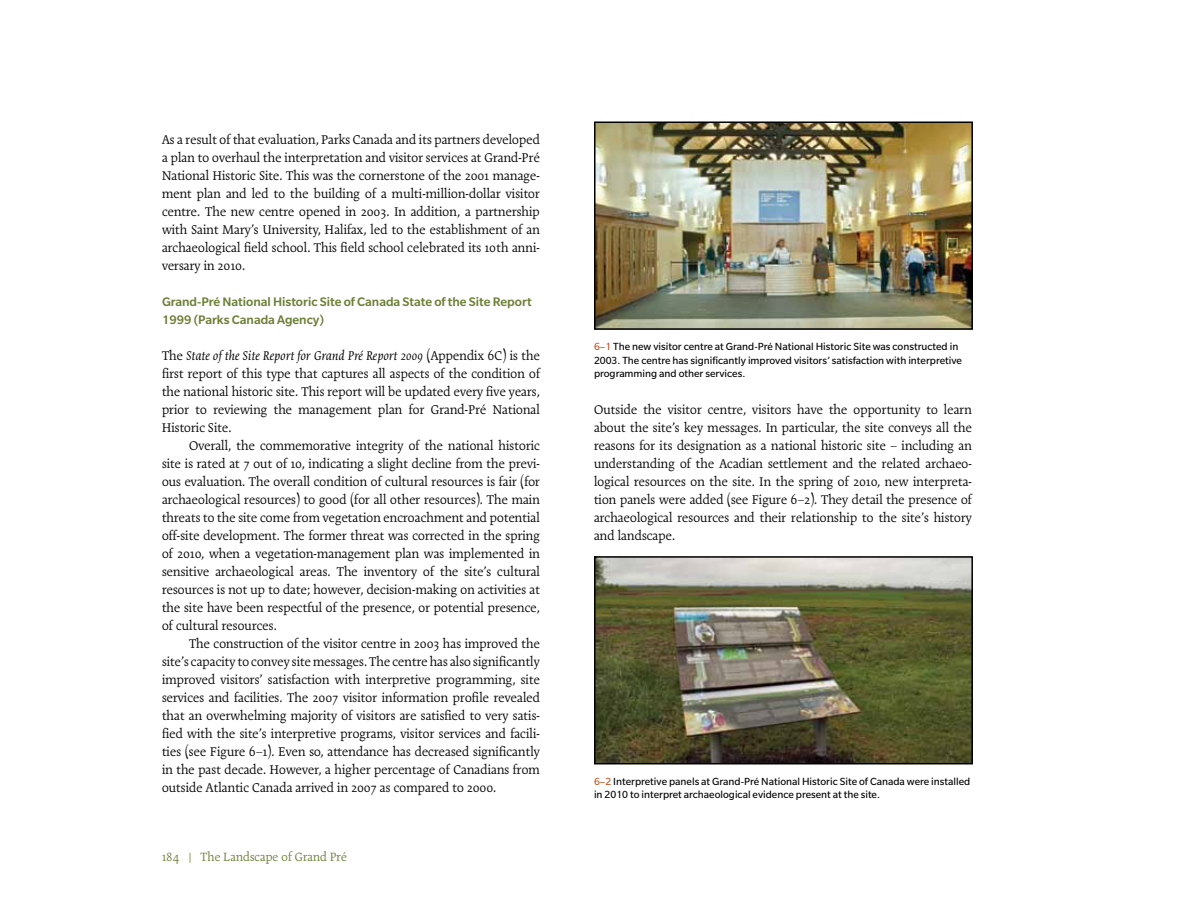
<style>
.page{position:relative;width:1188px;height:918px;background:#fff}
.page>*{position:absolute;margin:0;border:0;box-sizing:border-box;transform-origin:0 0}
.t1{font:14.25px/18px "Cartier";color:#000;text-align:justify}
.t2{font:500 13.5px/18px "Slate Std";color:#6b7f36}
.t3{font:13.5px "Cartier";color:#6b7f36}
.t4{font:11.25px/13.5px "Slate Std";color:#000}
.s1{font-style:italic}
.s2{font-style:inherit}
.s3{color:#be4f18}
</style>
<div class="page">
<img style="left:597px;top:125px;width:373px;height:202px">
<div style="left:594px;top:122px;width:379px;height:208px;border:2px solid #000"></div>
<img style="left:597px;top:559px;width:373px;height:202px">
<div style="left:594px;top:556px;width:379px;height:208px;border:2px solid #000"></div>
<p class="t1" style="left:162px;top:131px;width:380px">As a result of that evaluation, Parks Canada and its partners developed a plan to overhaul the interpretation and visitor services at Grand-Pré National Historic Site. This was the cornerstone of the 2001 manage&shy;ment plan and led to the building of a multi-million-dollar visitor centre. The new centre opened in 2003. In addition, a partnership with Saint Mary’s University, Halifax, led to the establishment of an archaeological field school. This field school celebrated its 10th anni&shy;versary in 2010.</p>
<p class="t2" style="left:162px;top:293px;width:371px">Grand-Pré National Historic Site of Canada State of the Site Report<br>1999 (Parks Canada Agency)</p>
<p class="t1" style="left:162px;top:347px;width:380px">The <span class="s1">State of the Site Report for Grand Pré Report 2009</span> (Appendix 6C) is the first report of this type that captures all aspects of the condition of the national historic site. This report will be updated every five years, prior to reviewing the management plan for Grand-Pré National Historic Site.</p>
<p class="t1" style="left:162px;top:437px;width:380px;text-indent:27px">Overall, the commemorative integrity of the national historic site is rated at 7 out of 10, indicating a slight decline from the previ&shy;ous evaluation. The overall condition of cultural resources is fair (for archaeological resources) to good (for all other resources). The main threats to the site come from vegetation encroachment and potential off-site development. The former threat was corrected in the spring of 2010, when a vegetation-management plan was implemented in sensitive archaeological areas. The inventory of the site’s cultural resources is not up to date; however, decision-making on activities at the site have been respectful of the presence, or potential presence, of cultural resources.</p>
<p class="t1" style="left:162px;top:635px;width:380px;text-indent:27px">The construction of the visitor centre in 2003 has improved the site’s capacity to convey site messages. The centre has also significantly improved visitors’ satisfaction with interpretive programming, site services and facilities. The 2007 visitor information profile revealed that an overwhelming majority of visitors are satisfied to very satis&shy;fied with the site’s interpretive programs, visitor services and facili&shy;ties (see Figure 6–1). Even so, attendance has decreased significantly in the past decade. However, a higher percentage of Canadians from outside Atlantic Canada arrived in 2007 as compared to 2000.</p>
<p class="t3" style="left:162px;top:849px;width:187px"><span class="s2">184 |</span> The Landscape of Grand Pré</p>
<p class="t4" style="left:594px;top:340px;width:370px"><span class="s3">6–1</span> The new visitor centre at Grand-Pré National Historic Site was constructed in<br>2003. The centre has significantly improved visitors’ satisfaction with interpretive programming and other services.</p>
<p class="t1" style="left:594px;top:401px;width:380px">Outside the visitor centre, visitors have the opportunity to learn about the site’s key messages. In particular, the site conveys all the reasons for its designation as a national historic site – including an understanding of the Acadian settlement and the related archaeo&shy;logical resources on the site. In the spring of 2010, new interpreta&shy;tion panels were added (see Figure 6–2). They detail the presence of archaeological resources and their relationship to the site’s history and landscape.</p>
<p class="t4" style="left:594px;top:774px;width:378px"><span class="s3">6–2</span> Interpretive panels at Grand-Pré National Historic Site of Canada were installed in 2010 to interpret archaeological evidence present at the site.</p>
</div>
